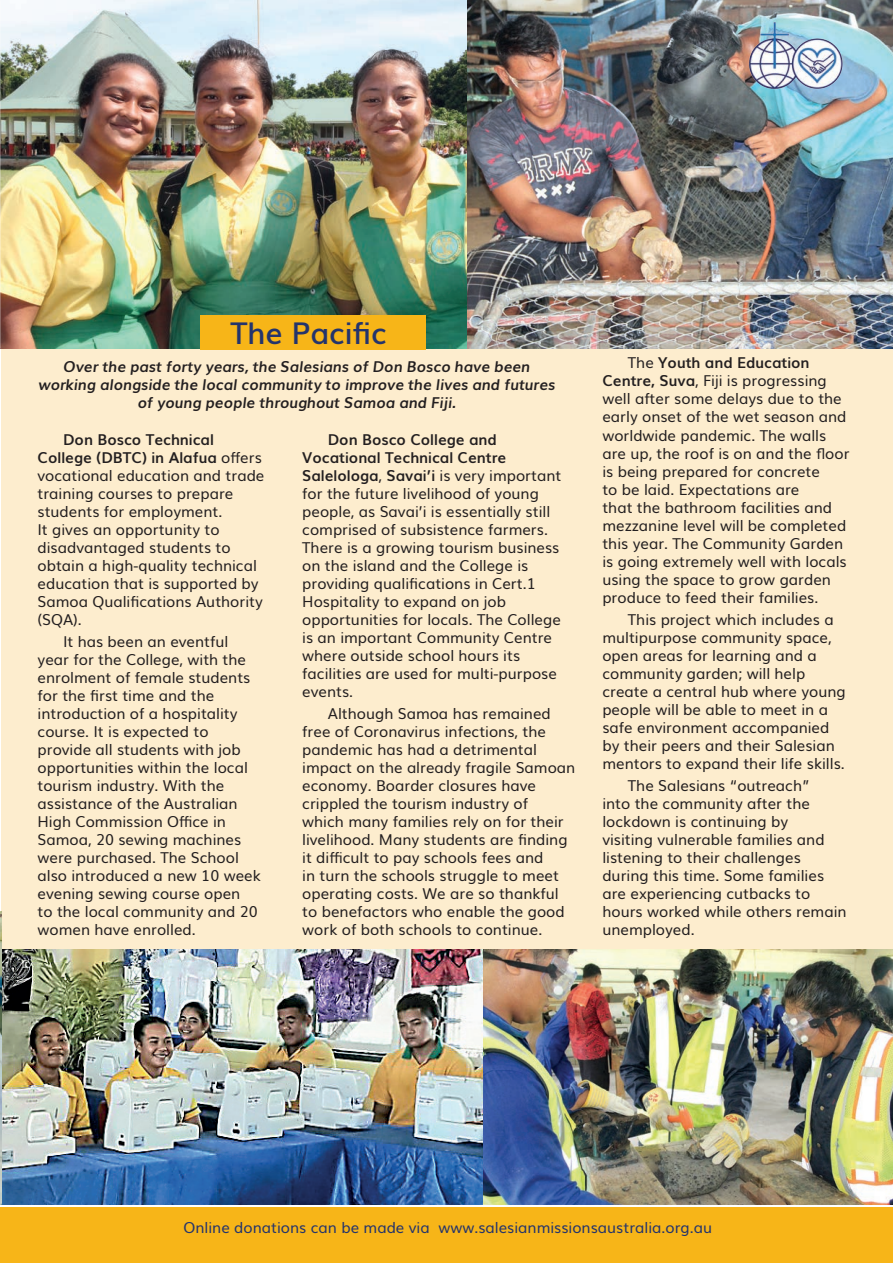
<style>
.page{position:relative;width:893px;height:1263px;background:#fff}
.page>*{position:absolute;margin:0;border:0;box-sizing:border-box;transform-origin:0 0}
.t1{font:600 30px "Muli";color:#24346c}
.t2{font:15px/18px "Muli";color:#231f20}
.t3{font:italic 700 15px/18px "Muli";color:#231f20;text-align:center}
.t4{font:15px "Muli";color:#24346c}
.s1{font-weight:700}
</style>
<div class="page">
<div style="left:2px;top:349px;width:891px;height:612px;background:#fdedce"></div>
<img style="left:1px;top:0;width:892px;height:349px">
<img style="left:0;top:0;width:1px;height:349px">
<img style="left:2px;top:949px;width:891px;height:255px">
<div style="left:0;top:1208px;width:893px;height:55px;background:#f7b518"></div>
<img style="left:748px;top:20px;width:97px;height:71px">
<img style="left:0;top:911px;width:2px;height:293px">
<div style="left:200px;top:315px;width:225px;height:35px;background:#f7b518"></div>
<h1 class="t1" style="left:230px;top:309px;width:158px">The Pacific</h1>
<p class="t3" style="left:38px;top:356px;width:518px">Over the past forty years, the Salesians of Don Bosco have been working alongside the local community to improve the lives and futures of young people throughout Samoa and Fiji.</p>
<p class="t2" style="left:302px;top:429px;width:261px;text-indent:26px"><span class="s1">Don Bosco College and<br>Vocational Technical Centre<br>Salelologa</span>, <span class="s1">Savai’i</span> is very important for the future livelihood of young people, as Savai’i is essentially still comprised of subsistence farmers.<br>There is a growing tourism business on the island and the College is providing qualifications in Cert.1<br>Hospitality to expand on job opportunities for locals. The College is an important Community Centre where outside school hours its facilities are used for multi-purpose events.</p>
<p class="t2" style="left:302px;top:703px;width:275px;text-indent:26px">Although Samoa has remained free of Coronavirus infections, the pandemic has had a detrimental impact on the already fragile Samoan economy. Boarder closures have crippled the tourism industry of<br>which many families rely on for their livelihood. Many students are finding it difficult to pay schools fees and<br>in turn the schools struggle to meet operating costs. We are so thankful to benefactors who enable the good work of both schools to continue.</p>
<p class="t2" style="left:38px;top:429px;width:228px;text-indent:26px"><span class="s1">Don Bosco Technical<br>College (DBTC) in Alafua</span> offers vocational education and trade training courses to prepare students for employment.<br>It gives an opportunity to disadvantaged students to obtain a high-quality technical education that is supported by<br>Samoa Qualifications Authority (SQA).</p>
<p class="t2" style="left:38px;top:631px;width:225px;text-indent:26px">It has been an eventful year for the College, with the enrolment of female students for the first time and the introduction of a hospitality course. It is expected to provide all students with job opportunities within the local tourism industry. With the assistance of the Australian<br>High Commission Office in<br>Samoa, 20 sewing machines were purchased. The School also introduced a new 10 week evening sewing course open<br>to the local community and 20 women have enrolled.</p>
<p class="t2" style="left:602px;top:353px;width:249px;text-indent:26px">The <span class="s1">Youth and Education<br>Centre, Suva</span>, Fiji is progressing well after some delays due to the early onset of the wet season and worldwide pandemic. The walls are up, the roof is on and the floor is being prepared for concrete<br>to be laid. Expectations are<br>that the bathroom facilities and mezzanine level will be completed this year. The Community Garden is going extremely well with locals using the space to grow garden produce to feed their families.</p>
<p class="t2" style="left:602px;top:609px;width:245px;text-indent:26px">This project which includes a multipurpose community space, open areas for learning and a community garden; will help create a central hub where young people will be able to meet in a safe environment accompanied by their peers and their Salesian mentors to expand their life skills.</p>
<p class="t2" style="left:602px;top:775px;width:246px;text-indent:26px">The Salesians “outreach”<br>into the community after the lockdown is continuing by<br>visiting vulnerable families and listening to their challenges during this time. Some families are experiencing cutbacks to hours worked while others remain unemployed.</p>
<p class="t4" style="left:184px;top:1215px;width:530px">Online donations can be made via www.salesianmissionsaustralia.org.au</p>
</div>
